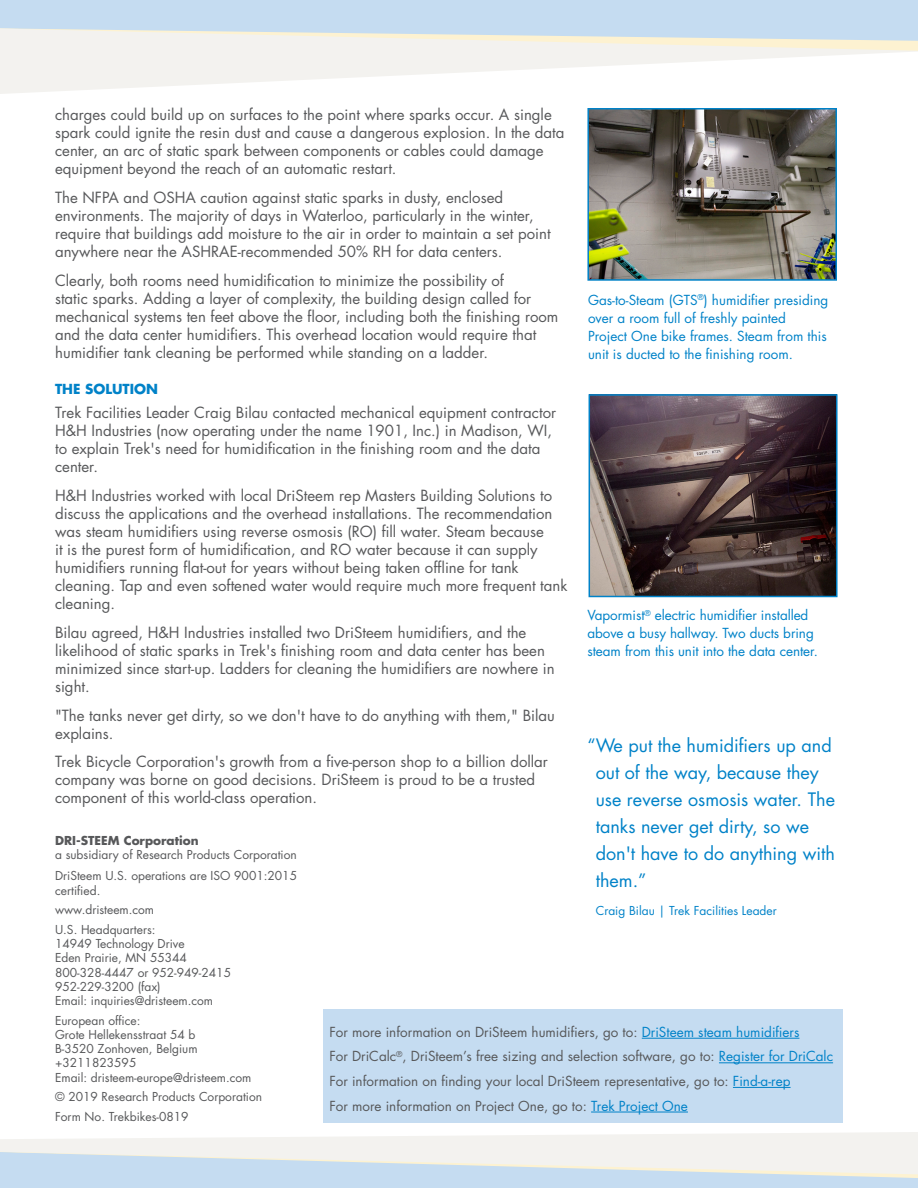
<style>
.page{position:relative;width:918px;height:1188px;background:#fff}
.page>*{position:absolute;margin:0;border:0;box-sizing:border-box;transform-origin:0 0}
._0113_Body{font:18px/27px "Futura Std";color:#0082c8}
._0113_Body-2{font:15px/18px "Futura Std";color:#57585a}
._0113_Sidebar_body{font:13.5px "Futura Std";color:#57585a}
._0113_Sidebar_headin{font:13.5px/18px "Futura Std";color:#0082c8}
._0113_Subhead_catalo{font:700 13.5px "Futura Std";color:#0082c8}
._0113_Catalog_back_c{font:12px/14.2px "Futura Std";color:#57585a}
._0113_Body-3{font:12px "Futura Std";color:#0082c8}
._0113_Chart_body{font:700 12px "Futura Std";color:#57585a}
.s1{color:#0082c8}
</style>
<div class="page">
<svg style="left:0;top:51px;width:916px;height:43px;fill:#f5f4f1"></svg>
<svg style="left:0;top:0;width:918px;height:51px;fill:#c5dcf1"></svg>
<svg style="left:0;top:1132px;width:918px;height:56px"></svg>
<div style="left:323px;top:1010px;width:519px;height:113px;background:#c5dcf1"></div>
<hr style="left:642px;top:1038px;width:157px;height:1px;background:#0082c8">
<hr style="left:719px;top:1062px;width:114px;height:1px;background:#0082c8">
<hr style="left:733px;top:1087px;width:58px;height:1px;background:#0082c8">
<hr style="left:591px;top:1112px;width:97px;height:1px;background:#0082c8">
<img style="left:592px;top:397px;width:243px;height:197px">
<div style="left:589px;top:394px;width:249px;height:203px;border:2px solid #0082c8"></div>
<img style="left:590px;top:111px;width:244px;height:167px">
<div style="left:587px;top:108px;width:250px;height:173px;border:2px solid #0082c8"></div>
<p class="_0113_Body-2" style="left:55px;top:106px;width:511px">charges could build up on surfaces to the point where sparks occur. A single spark could ignite the resin dust and cause a dangerous explosion. In the data center, an arc of static spark between components or cables could damage equipment beyond the reach of an automatic restart.</p>
<p class="_0113_Body-2" style="left:55px;top:189px;width:497px">The NFPA and OSHA caution against static sparks in dusty, enclosed environments. The majority of days in Waterloo, particularly in the winter, require that buildings add moisture to the air in order to maintain a set point anywhere near the ASHRAE-recommended 50% RH for data centers.</p>
<p class="_0113_Body-2" style="left:55px;top:272px;width:505px">Clearly, both rooms need humidification to minimize the possibility of<br>static sparks. Adding a layer of complexity, the building design called for mechanical systems ten feet above the floor, including both the finishing room and the data center humidifiers. This overhead location would require that humidifier tank cleaning be performed while standing on a ladder.</p>
<p class="_0113_Subhead_catalo" style="left:55px;top:379px;width:105px">THE SOLUTION</p>
<p class="_0113_Body-2" style="left:55px;top:404px;width:503px">Trek Facilities Leader Craig Bilau contacted mechanical equipment contractor H&amp;H Industries (now operating under the name 1901, Inc.) in Madison, WI, to explain Trek's need for humidification in the finishing room and the data center.</p>
<p class="_0113_Body-2" style="left:55px;top:487px;width:514px">H&amp;H Industries worked with local DriSteem rep Masters Building Solutions to discuss the applications and the overhead installations. The recommendation was steam humidifiers using reverse osmosis (RO) fill water. Steam because<br>it is the purest form of humidification, and RO water because it can supply humidifiers running flat-out for years without being taken offline for tank cleaning. Tap and even softened water would require much more frequent tank cleaning.</p>
<p class="_0113_Body-2" style="left:55px;top:624px;width:501px">Bilau agreed, H&amp;H Industries installed two DriSteem humidifiers, and the likelihood of static sparks in Trek's finishing room and data center has been minimized since start-up. Ladders for cleaning the humidifiers are nowhere in sight.</p>
<p class="_0113_Body-2" style="left:55px;top:706px;width:501px">"The tanks never get dirty, so we don't have to do anything with them," Bilau explains.</p>
<p class="_0113_Body-2" style="left:55px;top:753px;width:494px">Trek Bicycle Corporation's growth from a five-person shop to a billion dollar company was borne on good decisions. DriSteem is proud to be a trusted component of this world-class operation.</p>
<p class="_0113_Sidebar_headin" style="left:588px;top:291px;width:242px">Gas-to-Steam (GTS<sup>®</sup>) humidifier presiding over a room full of freshly painted Project One bike frames. Steam from this unit is ducted to the finishing room.</p>
<p class="_0113_Sidebar_headin" style="left:587px;top:606px;width:232px">Vapormist<sup>®</sup> electric humidifier installed above a busy hallway. Two ducts bring steam from this unit into the data center.</p>
<p class="_0113_Body" style="left:596px;top:732px;width:241px;text-indent:-8px">“We put the humidifiers up and out of the way, because they use reverse osmosis water. The tanks never get dirty, so we don't have to do anything with them.”</p>
<p class="_0113_Body-3" style="left:596px;top:903px;width:183px">Craig Bilau | Trek Facilities Leader</p>
<p class="_0113_Chart_body" style="left:55px;top:833px;width:145px">DRI-STEEM Corporation</p>
<p class="_0113_Catalog_back_c" style="left:55px;top:848px;width:243px">a subsidiary of Research Products Corporation</p>
<p class="_0113_Catalog_back_c" style="left:55px;top:869px;width:244px">DriSteem U.S. operations are ISO 9001:2015 certified.</p>
<p class="_0113_Catalog_back_c" style="left:55px;top:903px;width:101px">www.dristeem.com</p>
<p class="_0113_Catalog_back_c" style="left:55px;top:922px;width:102px">U.S. Headquarters:</p>
<p class="_0113_Catalog_back_c" style="left:55px;top:937px;width:131px">14949 Technology Drive</p>
<p class="_0113_Catalog_back_c" style="left:55px;top:951px;width:133px">Eden Prairie, MN 55344</p>
<p class="_0113_Catalog_back_c" style="left:55px;top:965px;width:177px">800-328-4447 or 952-949-2415</p>
<p class="_0113_Catalog_back_c" style="left:55px;top:979px;width:107px">952-229-3200 (fax)</p>
<p class="_0113_Catalog_back_c" style="left:55px;top:994px;width:160px">Email: inquiries@dristeem.com</p>
<p class="_0113_Catalog_back_c" style="left:55px;top:1013px;width:87px">European office:</p>
<p class="_0113_Catalog_back_c" style="left:55px;top:1028px;width:142px">Grote Hellekensstraat 54 b</p>
<p class="_0113_Catalog_back_c" style="left:55px;top:1042px;width:144px">B-3520 Zonhoven, Belgium</p>
<p class="_0113_Catalog_back_c" style="left:55px;top:1056px;width:83px">+3211823595</p>
<p class="_0113_Catalog_back_c" style="left:55px;top:1070px;width:198px">Email: dristeem-europe@dristeem.com</p>
<p class="_0113_Catalog_back_c" style="left:55px;top:1090px;width:209px">© 2019 Research Products Corporation</p>
<p class="_0113_Catalog_back_c" style="left:55px;top:1110px;width:135px">Form No. Trekbikes-0819</p>
<p class="_0113_Sidebar_body" style="left:329px;top:1023px;width:472px">For more information on DriSteem humidifiers, go to: <span class="s1">DriSteem steam humidifiers</span></p>
<p class="_0113_Sidebar_body" style="left:329px;top:1048px;width:505px">For DriCalc<sup>®</sup>, DriSteem’s free sizing and selection software, go to: <span class="s1">Register for DriCalc</span></p>
<p class="_0113_Sidebar_body" style="left:329px;top:1072px;width:463px">For information on finding your local DriSteem representative, go to: <span class="s1">Find-a-rep</span></p>
<p class="_0113_Sidebar_body" style="left:329px;top:1097px;width:360px">For more information on Project One, go to: <span class="s1">Trek Project One</span></p>
</div>
